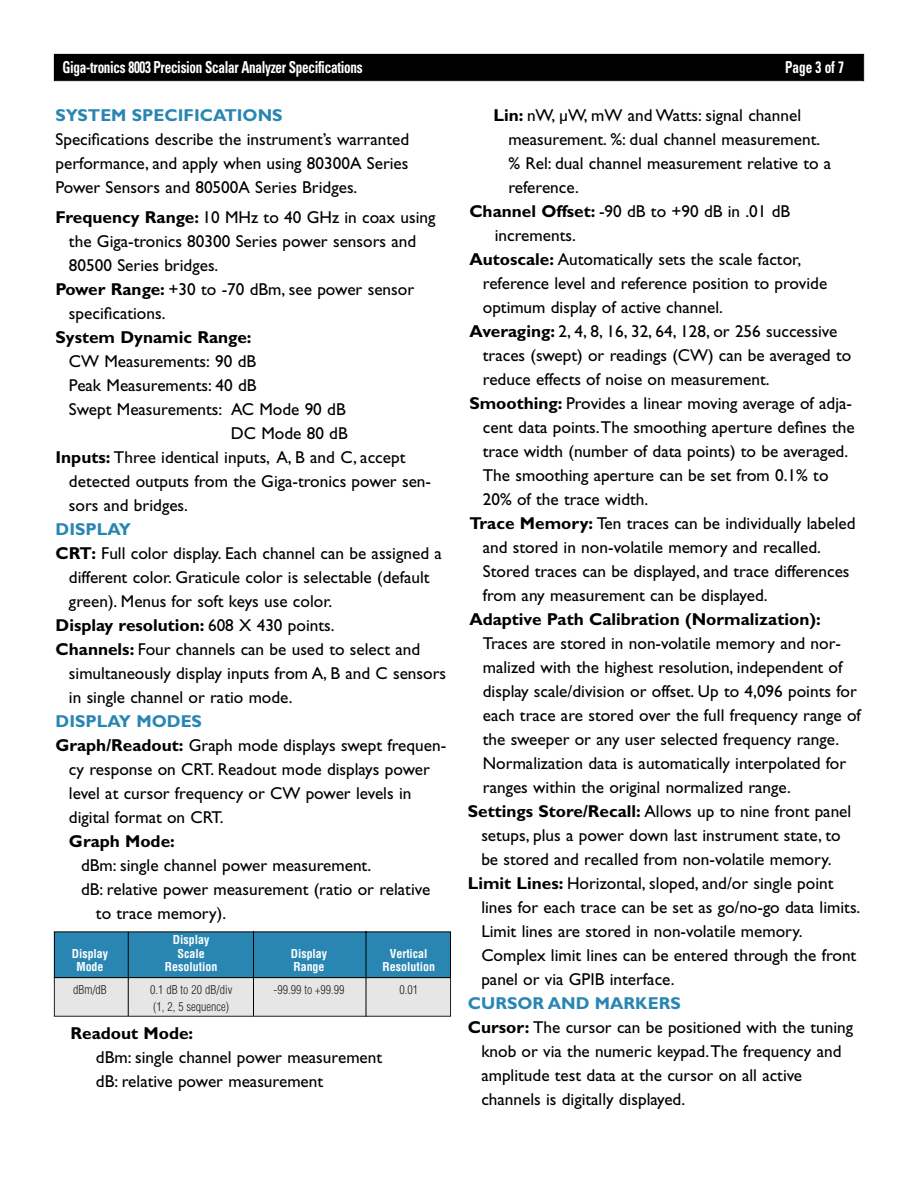
<style>
.page{position:relative;width:918px;height:1188px;background:#fff}
.page>*{position:absolute;margin:0;border:0;box-sizing:border-box;transform-origin:0 0}
.t1{font:17.25px/24px "Gill Sans";color:#000;text-align:justify}
.t2{font:700 17.25px "Gill Sans";color:#000}
.t3{font:700 17.25px "Gill Sans";color:#2986b3}
.t4{font:700 condensed 16.5px "Univers";letter-spacing:-.025em;color:#fff;scale:.8 1}
.t5{font:700 condensed 12px "Helvetica";color:#fff}
.t6{font:300 condensed 12px "Helvetica";color:#231f20}
.s1{font-weight:700}
.s2{font-weight:400}
</style>
<div class="page">
<div style="left:55px;top:55px;width:808px;height:25px;background:#000"></div>
<div style="left:54px;top:54px;width:810px;height:27px;border:1px solid #000"></div>
<svg style="left:54px;top:931px;width:397px;height:86px;background:#7aaac1"></svg>
<p class="t4" style="left:62px;top:61px;width:377px">Giga-tronics 8003 Precision Scalar Analyzer Specifications</p>
<p class="t4" style="left:785px;top:61px;width:75px">Page 3 of 7</p>
<p class="t3" style="left:56px;top:109px;width:229px">SYSTEM SPECIFICATIONS</p>
<p class="t1" style="left:56px;top:129px;width:355px">Specifications describe the instrument’s warranted performance, and apply when using 80300A Series Power Sensors and 80500A Series Bridges.</p>
<p class="t1" style="left:56px;top:207px;width:382px"><span class="s1">Frequency Range:</span> 10 MHz to 40 GHz in coax using</p>
<p class="t1" style="left:69px;top:231px;width:349px">the Giga-tronics 80300 Series power sensors and</p>
<p class="t1" style="left:69px;top:255px;width:151px">80500 Series bridges.</p>
<p class="t1" style="left:56px;top:279px;width:360px"><span class="s1">Power Range:</span> +30 to -70 dBm, see power sensor</p>
<p class="t1" style="left:69px;top:303px;width:98px">specifications.</p>
<p class="t2" style="left:56px;top:331px;width:198px">System Dynamic Range:</p>
<p class="t1" style="left:69px;top:351px;width:189px">CW Measurements: 90 dB</p>
<p class="t1" style="left:69px;top:375px;width:189px">Peak Measurements: 40 dB</p>
<p class="t1" style="left:69px;top:399px;width:278px">Swept Measurements: AC Mode 90 dB</p>
<p class="t1" style="left:231px;top:423px;width:118px">DC Mode 80 dB</p>
<p class="t1" style="left:56px;top:447px;width:351px"><span class="s1">Inputs:</span> Three identical inputs, A, B and C, accept</p>
<p class="t1" style="left:69px;top:471px;width:364px">detected outputs from the Giga-tronics power sen-</p>
<p class="t1" style="left:69px;top:495px;width:121px">sors and bridges.</p>
<p class="t3" style="left:56px;top:523px;width:77px">DISPLAY</p>
<p class="t1" style="left:56px;top:543px;width:388px"><span class="s1">CRT:</span> Full color display. Each channel can be assigned a</p>
<p class="t1" style="left:69px;top:567px;width:362px">different color. Graticule color is selectable (default</p>
<p class="t1" style="left:69px;top:591px;width:265px">green). Menus for soft keys use color.</p>
<p class="t2" style="left:56px;top:619px;width:281px">Display resolution: <span class="s2">608 X 430 points.</span></p>
<p class="t1" style="left:56px;top:639px;width:366px"><span class="s1">Channels:</span> Four channels can be used to select and</p>
<p class="t1" style="left:69px;top:663px;width:379px">simultaneously display inputs from A, B and C sensors</p>
<p class="t1" style="left:69px;top:687px;width:225px">in single channel or ratio mode.</p>
<p class="t3" style="left:56px;top:715px;width:148px">DISPLAY MODES</p>
<p class="t1" style="left:56px;top:735px;width:392px"><span class="s1">Graph/Readout:</span> Graph mode displays swept frequen-</p>
<p class="t1" style="left:69px;top:759px;width:362px">cy response on CRT. Readout mode displays power</p>
<p class="t1" style="left:69px;top:783px;width:344px">level at cursor frequency or CW power levels in</p>
<p class="t1" style="left:69px;top:807px;width:156px">digital format on CRT.</p>
<p class="t2" style="left:69px;top:835px;width:107px">Graph Mode:</p>
<p class="t1" style="left:81px;top:855px;width:292px">dBm: single channel power measurement.</p>
<p class="t1" style="left:81px;top:879px;width:351px">dB: relative power measurement (ratio or relative</p>
<p class="t1" style="left:96px;top:903px;width:132px">to trace memory).</p>
<p class="t1" style="left:493px;top:105px;width:309px"><span class="s1">Lin:</span> nW, µW, mW and Watts: signal channel</p>
<p class="t1" style="left:508px;top:129px;width:313px">measurement. %: dual channel measurement.</p>
<p class="t1" style="left:508px;top:153px;width:325px">% Rel: dual channel measurement relative to a</p>
<p class="t1" style="left:508px;top:177px;width:72px">reference.</p>
<p class="t1" style="left:469px;top:201px;width:323px"><span class="s1">Channel Offset:</span> -90 dB to +90 dB in .01 dB</p>
<p class="t1" style="left:495px;top:225px;width:83px">increments.</p>
<p class="t1" style="left:469px;top:249px;width:333px"><span class="s1">Autoscale:</span> Automatically sets the scale factor,</p>
<p class="t1" style="left:483px;top:273px;width:346px">reference level and reference position to provide</p>
<p class="t1" style="left:483px;top:297px;width:242px">optimum display of active channel.</p>
<p class="t1" style="left:469px;top:321px;width:370px"><span class="s1">Averaging:</span> 2, 4, 8, 16, 32, 64, 128, or 256 successive</p>
<p class="t1" style="left:483px;top:345px;width:370px">traces (swept) or readings (CW) can be averaged to</p>
<p class="t1" style="left:483px;top:369px;width:288px">reduce effects of noise on measurement.</p>
<p class="t1" style="left:469px;top:393px;width:384px"><span class="s1">Smoothing:</span> Provides a linear moving average of adja-</p>
<p class="t1" style="left:483px;top:417px;width:373px">cent data points.The smoothing aperture defines the</p>
<p class="t1" style="left:483px;top:441px;width:367px">trace width (number of data points) to be averaged.</p>
<p class="t1" style="left:483px;top:465px;width:347px">The smoothing aperture can be set from 0.1% to</p>
<p class="t1" style="left:483px;top:489px;width:167px">20% of the trace width.</p>
<p class="t1" style="left:469px;top:513px;width:388px"><span class="s1">Trace Memory:</span> Ten traces can be individually labeled</p>
<p class="t1" style="left:483px;top:537px;width:340px">and stored in non-volatile memory and recalled.</p>
<p class="t1" style="left:483px;top:561px;width:368px">Stored traces can be displayed, and trace differences</p>
<p class="t1" style="left:483px;top:585px;width:286px">from any measurement can be displayed.</p>
<p class="t2" style="left:469px;top:613px;width:353px">Adaptive Path Calibration (Normalization):</p>
<p class="t1" style="left:483px;top:633px;width:360px">Traces are stored in non-volatile memory and nor-</p>
<p class="t1" style="left:483px;top:657px;width:361px">malized with the highest resolution, independent of</p>
<p class="t1" style="left:483px;top:681px;width:376px">display scale/division or offset. Up to 4,096 points for</p>
<p class="t1" style="left:483px;top:705px;width:380px">each trace are stored over the full frequency range of</p>
<p class="t1" style="left:483px;top:729px;width:358px">the sweeper or any user selected frequency range.</p>
<p class="t1" style="left:483px;top:753px;width:365px">Normalization data is automatically interpolated for</p>
<p class="t1" style="left:483px;top:777px;width:310px">ranges within the original normalized range.</p>
<p class="t1" style="left:468px;top:801px;width:385px"><span class="s1">Settings Store/Recall:</span> Allows up to nine front panel</p>
<p class="t1" style="left:481px;top:825px;width:361px">setups, plus a power down last instrument state, to</p>
<p class="t1" style="left:481px;top:849px;width:352px">be stored and recalled from non-volatile memory.</p>
<p class="t1" style="left:468px;top:873px;width:367px"><span class="s1">Limit Lines:</span> Horizontal, sloped, and/or single point</p>
<p class="t1" style="left:481px;top:897px;width:381px">lines for each trace can be set as go/no-go data limits.</p>
<p class="t1" style="left:481px;top:921px;width:323px">Limit lines are stored in non-volatile memory.</p>
<p class="t1" style="left:481px;top:945px;width:377px">Complex limit lines can be entered through the front</p>
<p class="t1" style="left:481px;top:969px;width:195px">panel or via GPIB interface.</p>
<p class="t3" style="left:468px;top:997px;width:214px">CURSOR AND MARKERS</p>
<p class="t1" style="left:468px;top:1017px;width:387px"><span class="s1">Cursor:</span> The cursor can be positioned with the tuning</p>
<p class="t1" style="left:481px;top:1041px;width:362px">knob or via the numeric keypad.The frequency and</p>
<p class="t1" style="left:481px;top:1065px;width:322px">amplitude test data at the cursor on all active</p>
<p class="t1" style="left:481px;top:1089px;width:205px">channels is digitally displayed.</p>
<p class="t5" style="left:173px;top:935px;width:38px">Display</p>
<p class="t5" style="left:72px;top:949px;width:38px">Display</p>
<p class="t5" style="left:178px;top:949px;width:29px">Scale</p>
<p class="t5" style="left:291px;top:949px;width:38px">Display</p>
<p class="t5" style="left:390px;top:949px;width:39px">Vertical</p>
<p class="t5" style="left:76px;top:962px;width:29px">Mode</p>
<p class="t5" style="left:165px;top:962px;width:54px">Resolution</p>
<p class="t5" style="left:293px;top:962px;width:33px">Range</p>
<p class="t5" style="left:382px;top:962px;width:54px">Resolution</p>
<p class="t6" style="left:73px;top:985px;width:35px">dBm/dB</p>
<p class="t6" style="left:150px;top:985px;width:84px">0.1 dB to 20 dB/div</p>
<p class="t6" style="left:274px;top:985px;width:72px">-99.99 to +99.99</p>
<p class="t6" style="left:399px;top:985px;width:20px">0.01</p>
<p class="t6" style="left:153px;top:1002px;width:77px">(1, 2, 5 sequence)</p>
<p class="t2" style="left:70px;top:1027px;width:124px">Readout Mode:</p>
<p class="t1" style="left:96px;top:1047px;width:288px">dBm: single channel power measurement dB: relative power measurement</p>
</div>
